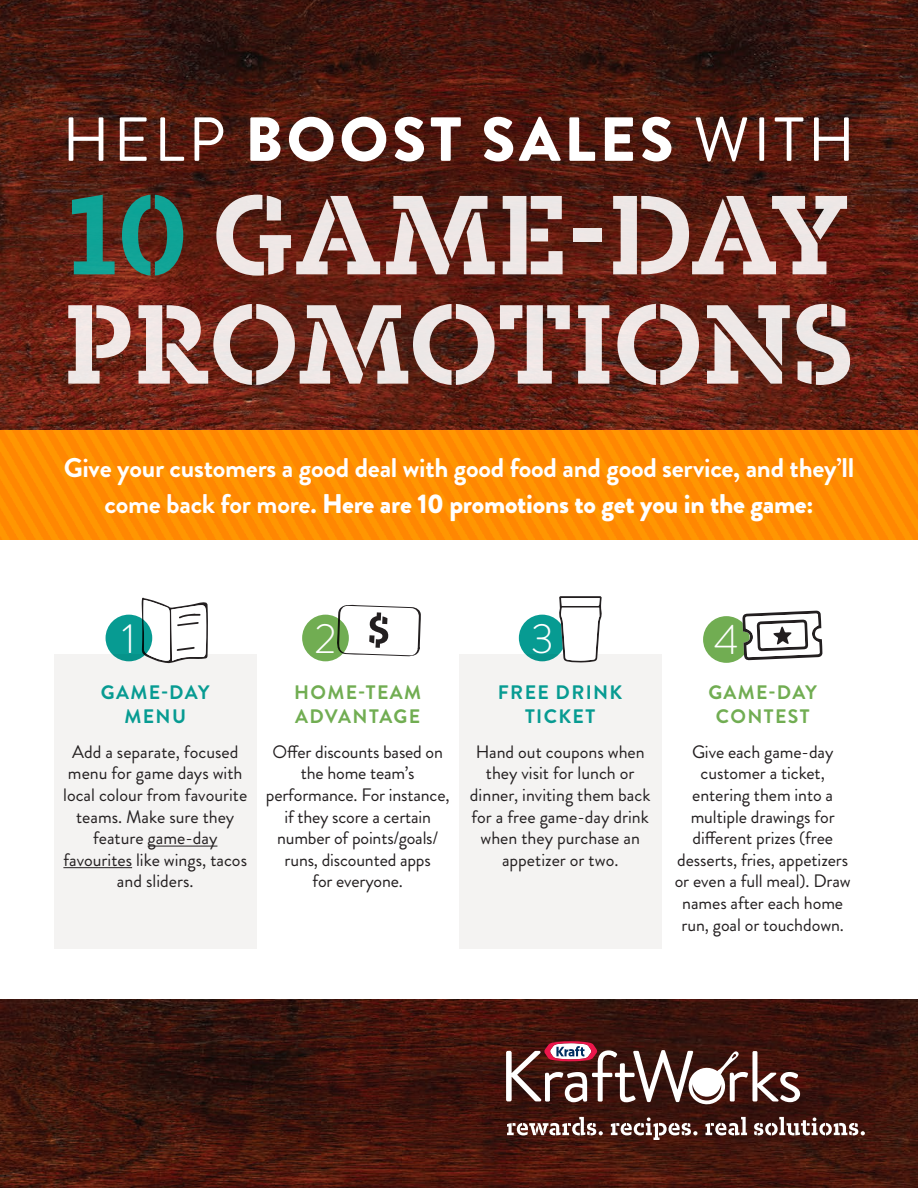
<style>
.page{position:relative;width:918px;height:1188px;background:#fff}
.page>*{position:absolute;margin:0;border:0;box-sizing:border-box;transform-origin:0 0}
.t1{font:700 132px/109.4px "Karbon Slab Stencil";letter-spacing:-.005em;color:#fff}
.t2{font:900 62.1px "Brandon Grotesque";letter-spacing:.06em;color:#fff}
.t3{font:300 42.15px "Brandon Grotesque";color:#fff}
.t4{font:700 27px/36px "Brandon Grotesque";letter-spacing:-.01em;color:#fff;text-align:center}
.t5{font:700 19.5px/23.4px "Brandon Grotesque";letter-spacing:.07em;color:#71ad52}
.t6{font:700 19.5px/23.4px "Brandon Grotesque";letter-spacing:.07em;color:#079b92;text-align:center}
.t7{font:18px/21.6px "Brandon Grotesque";letter-spacing:-.005em;color:#231f20;text-align:center}
.s1{font-weight:400}
.s2{color:#07b3a6}
.s3{font-weight:900}
</style>
<div class="page">
<img style="left:0;top:0;width:918px;height:431px">
<img style="left:0;top:999px;width:918px;height:189px">
<svg style="left:507px;top:1117px;width:96px;height:18px"></svg>
<svg style="left:611px;top:1117px;width:87px;height:23px"></svg>
<svg style="left:706px;top:1117px;width:41px;height:18px"></svg>
<svg style="left:754px;top:1117px;width:111px;height:18px"></svg>
<svg style="left:506px;top:1041px;width:294px;height:65px"></svg>
<div style="left:54px;top:654px;width:202px;height:295px;background:#f4f3f2"></div>
<hr style="left:148px;top:846px;width:69px;height:1px;background:#231f20">
<hr style="left:63px;top:867px;width:69px;height:1px;background:#231f20">
<div style="left:459px;top:654px;width:203px;height:295px;background:#f4f3f2"></div>
<div style="left:519px;top:615px;width:47px;height:46px;background:#079b92;border-radius:50%"></div>
<div style="left:703px;top:616px;width:47px;height:47px;background:#71ad52;border-radius:50%"></div>
<svg style="left:142px;top:597px;width:66px;height:66px"></svg>
<div style="left:106px;top:615px;width:46px;height:46px;background:#079b92;border-radius:50%"></div>
<svg style="left:335px;top:604px;width:86px;height:54px"></svg>
<div style="left:302px;top:615px;width:47px;height:46px;background:#71ad52;border-radius:50%"></div>
<svg style="left:559px;top:596px;width:43px;height:67px"></svg>
<svg style="left:742px;top:611px;width:80px;height:49px"></svg>
<img style="left:0;top:431px;width:917px;height:109px">
<p class="t2" style="left:62px;top:95px;width:794px"><span class="s1">HELP</span> BOOST SALES <span class="s1">WITH</span></p>
<h1 class="t1" style="left:63px;top:175px;width:792px"><span class="s2">10</span> GAME-DAY<br>PROMOTIONS</h1>
<p class="t4" style="left:64px;top:450px;width:792px">Give your customers a good deal with good food and good service, and they’ll come back for more. <span class="s3">Here are 10 promotions to get you in the game:</span></p>
<p class="t3" style="left:122px;top:609px;width:15px">1</p>
<p class="t3" style="left:314px;top:609px;width:24px">2</p>
<p class="t3" style="left:531px;top:609px;width:25px">3</p>
<p class="t3" style="left:714px;top:611px;width:26px">4</p>
<p class="t6" style="left:101px;top:681px;width:110px">GAME-DAY<br>MENU</p>
<p class="t7" style="left:63px;top:741px;width:186px">Add a separate, focused menu for game days with local colour from favourite teams. Make sure they feature game-day favourites like wings, tacos and sliders.</p>
<p class="t5" style="left:294px;top:681px;width:129px">HOME-TEAM<br>ADVANTAGE</p>
<p class="t7" style="left:266px;top:741px;width:185px">Offer discounts based on the home team’s performance. For instance, if they score a certain number of points/goals/ runs, discounted apps<br>for everyone.</p>
<p class="t6" style="left:498px;top:681px;width:126px">FREE DRINK<br>TICKET</p>
<p class="t7" style="left:470px;top:741px;width:182px">Hand out coupons when they visit for lunch or dinner, inviting them back for a free game-day drink when they purchase an appetizer or two.</p>
<p class="t5" style="left:708px;top:681px;width:110px;text-align:center">GAME-DAY<br>CONTEST</p>
<p class="t7" style="left:692px;top:741px;width:143px">Give each game-day customer a ticket,</p>
<p class="t7" style="left:692px;top:784px;width:142px">entering them into a</p>
<p class="t7" style="left:675px;top:806px;width:178px">multiple drawings for different prizes (free desserts, fries, appetizers or even a full meal). Draw names after each home run, goal or touchdown.</p>
</div>
